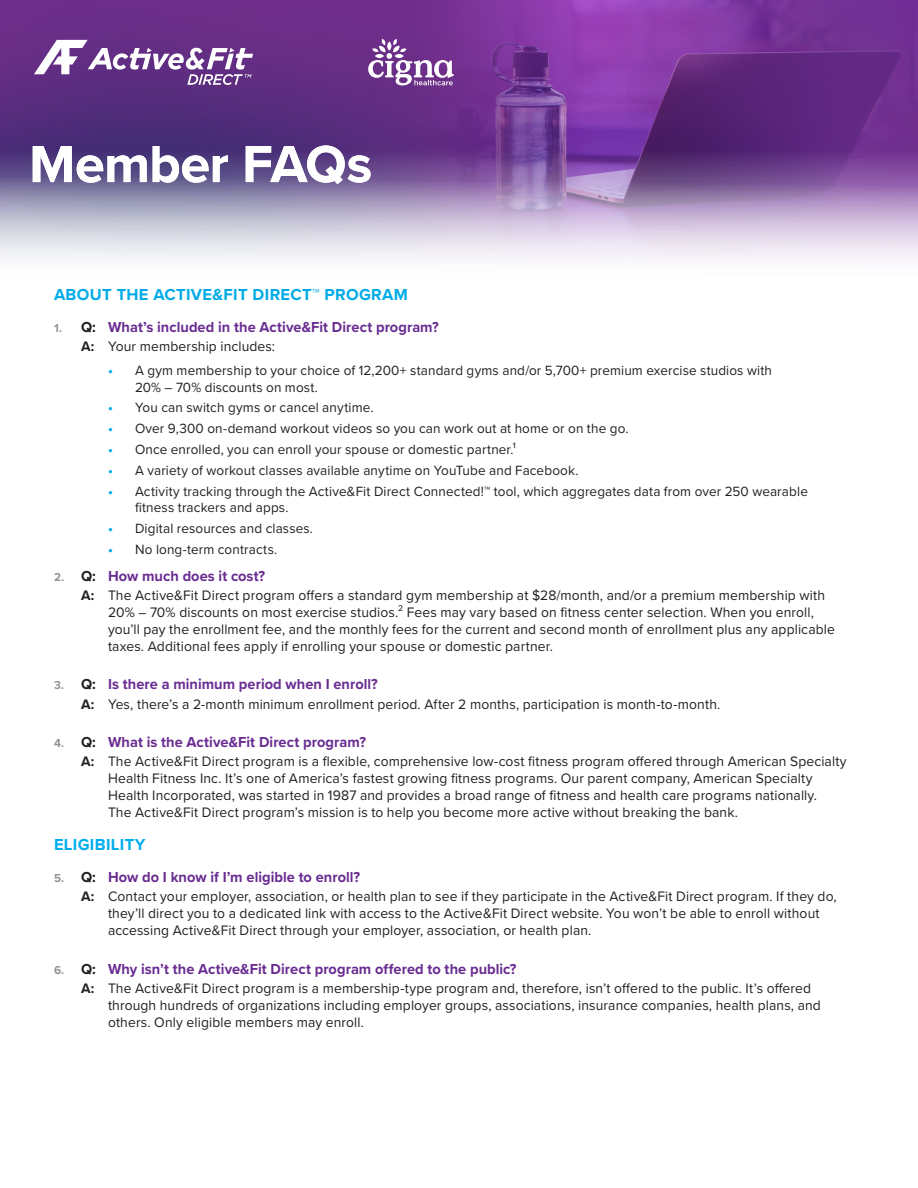
<style>
.page{position:relative;width:918px;height:1188px;background:#fff}
.page>*{position:absolute;margin:0;border:0;box-sizing:border-box;transform-origin:0 0}
.t1{font:700 54px "Proxima Nova";letter-spacing:-.015em;color:#fff}
.Subhead{font:700 16.5px "Proxima Nova";letter-spacing:.02em;color:#00abe7}
.Subhead-2{font:700 16.5px "Proxima Nova";letter-spacing:.02em;color:#00aeef}
.t2{font:700 15px "Proxima Nova";letter-spacing:.005em;color:#692c91}
.Answer_2{font:14.25px/16.8px "Proxima Nova";letter-spacing:.01em;color:#231f20}
.Answer_2a{font:14.25px "Proxima Nova";letter-spacing:.01em;color:#231f20}
.t3{font:13.8px/16.5px "Proxima Nova";letter-spacing:.01em;color:#231f20}
.s1{font-size:12px;color:#939598}
.s2{color:#231f20}
.s3{font-weight:700}
.s4{font-weight:700;color:#00abe7}
.s5{font-size:13.8px}
</style>
<div class="page">
<img style="left:0;top:0;width:395px;height:178px">
<img style="left:395px;top:0;width:231px;height:178px">
<svg style="left:626px;top:0;width:292px;height:178px;background:#6c308c"></svg>
<svg style="left:0;top:178px;width:918px;height:82px;background:#c0b5d1"></svg>
<svg style="left:34px;top:40px;width:219px;height:45px"></svg>
<svg style="left:368px;top:39px;width:86px;height:46px"></svg>
<p class="t1" style="left:29px;top:124px;width:345px">Member FAQs</p>
<p class="Subhead" style="left:54px;top:283px;width:355px">ABOUT THE ACTIVE&amp;FIT DIRECT™ PROGRAM</p>
<p class="t2" style="left:54px;top:316px;width:386px"><span class="s1">1.</span> <span class="s2">Q:</span> What’s included in the Active&amp;Fit Direct program?</p>
<p class="Answer_2a" style="left:81px;top:336px;width:196px"><span class="s3">A:</span> Your membership includes:</p>
<p class="t3" style="left:135px;top:362px;width:639px;text-indent:-27px"><span class="s4">•</span> A gym membership to your choice of 12,200+ standard gyms and/or 5,700+ premium exercise studios with<br>20% – 70% discounts on most.</p>
<p class="t3" style="left:108px;top:399px;width:267px"><span class="s4">•</span> You can switch gyms or cancel anytime.</p>
<p class="t3" style="left:108px;top:420px;width:522px"><span class="s4">•</span> Over 9,300 on-demand workout videos so you can work out at home or on the go.</p>
<p class="t3" style="left:108px;top:441px;width:410px"><span class="s4">•</span> Once enrolled, you can enroll your spouse or domestic partner.¹</p>
<p class="t3" style="left:108px;top:461px;width:472px"><span class="s4">•</span> A variety of workout classes available anytime on YouTube and Facebook.</p>
<p class="t3" style="left:135px;top:482px;width:674px;text-indent:-27px"><span class="s4">•</span> Activity tracking through the Active&amp;Fit Direct Connected!™ tool, which aggregates data from over 250 wearable fitness trackers and apps.</p>
<p class="t3" style="left:108px;top:520px;width:207px"><span class="s4">•</span> Digital resources and classes.</p>
<p class="t3" style="left:108px;top:540px;width:171px"><span class="s4">•</span> No long-term contracts.</p>
<p class="t2" style="left:54px;top:565px;width:213px"><span class="s1">2.</span> <span class="s2">Q:</span> How much does it cost?</p>
<p class="Answer_2" style="left:108px;top:587px;width:728px;text-indent:-27px"><span class="s3">A:</span> The Active&amp;Fit Direct program offers a standard gym membership at $28/month, and/or a premium membership with 20% <span class="s5">–</span> 70% discounts on most exercise studios.² Fees may vary based on fitness center selection. When you enroll, you’ll pay the enrollment fee, and the monthly fees for the current and second month of enrollment plus any applicable taxes. Additional fees apply if enrolling your spouse or domestic partner.</p>
<p class="t2" style="left:54px;top:673px;width:325px"><span class="s1">3.</span> <span class="s2">Q:</span> Is there a minimum period when I enroll?</p>
<p class="Answer_2" style="left:81px;top:695px;width:641px"><span class="s3">A:</span> Yes, there’s a 2-month minimum enrollment period. After 2 months, participation is month-to-month.</p>
<p class="t2" style="left:54px;top:731px;width:314px"><span class="s1">4.</span> <span class="s2">Q:</span> What is the Active&amp;Fit Direct program?</p>
<p class="Answer_2" style="left:108px;top:753px;width:740px;text-indent:-27px"><span class="s3">A:</span> The Active&amp;Fit Direct program is a flexible, comprehensive low-cost fitness program offered through American Specialty Health Fitness Inc. It’s one of America’s fastest growing fitness programs. Our parent company, American Specialty Health Incorporated, was started in 1987 and provides a broad range of fitness and health care programs nationally.<br>The Active&amp;Fit Direct program’s mission is to help you become more active without breaking the bank.</p>
<p class="Subhead-2" style="left:54px;top:833px;width:93px">ELIGIBILITY</p>
<p class="t2" style="left:54px;top:866px;width:308px"><span class="s1">5.</span> <span class="s2">Q:</span> How do I know if I’m eligible to enroll?</p>
<p class="Answer_2" style="left:108px;top:888px;width:730px;text-indent:-27px"><span class="s3">A:</span> Contact your employer, association, or health plan to see if they participate in the Active&amp;Fit Direct program. If they do, they’ll direct you to a dedicated link with access to the Active&amp;Fit Direct website. You won’t be able to enroll without accessing Active&amp;Fit Direct through your employer, association, or health plan.</p>
<p class="t2" style="left:54px;top:957px;width:464px"><span class="s1">6.</span> <span class="s2">Q:</span> Why isn’t the Active&amp;Fit Direct program offered to the public?</p>
<p class="Answer_2" style="left:108px;top:979px;width:714px;text-indent:-27px"><span class="s3">A:</span> The Active&amp;Fit Direct program is a membership-type program and, therefore, isn’t offered to the public. It’s offered through hundreds of organizations including employer groups, associations, insurance companies, health plans, and others. Only eligible members may enroll.</p>
</div>
